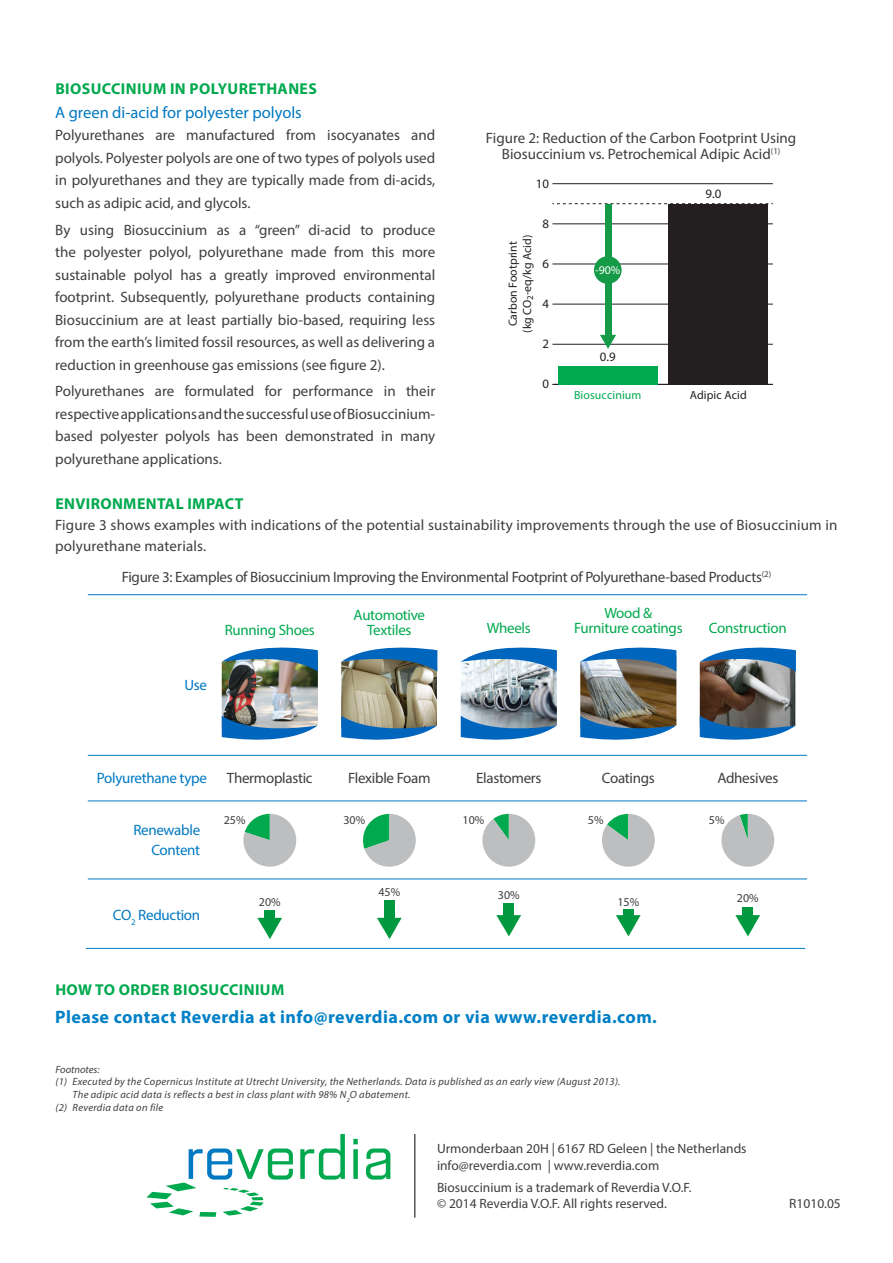
<style>
.page{position:relative;width:893px;height:1263px;background:#fff}
.page>*{position:absolute;margin:0;border:0;box-sizing:border-box;transform-origin:0 0}
.body_text_smaller{font:700 18px "Myriad Pro";letter-spacing:.025em;color:#0080c6}
.body_text_smaller-2{font:16.5px "Myriad Pro";color:#0079c2}
.body_text_smaller-3{font:700 15.75px "Myriad Pro";letter-spacing:.025em;color:#00a94e}
.body_text_smaller-4{font:15px/22.5px "Myriad Pro";color:#3e3e3f;text-align:justify}
.body_text_smaller-5{font:15px "Myriad Pro";letter-spacing:-.02em;color:#3e3e3f}
.Figure_title{font:15px/16.5px "Myriad Pro";color:#3e3e3f;text-align:center}
.body_text_smaller-6{font:15px/15px "Myriad Pro";letter-spacing:-.02em;color:#00a94e;text-align:center}
.body_text_smaller-7{font:15px/19.5px "Myriad Pro";letter-spacing:-.02em;color:#0079c2;text-align:right}
.caption_bottom{font:13.5px "Myriad Pro";color:#3e3e3f}
.t1{font:12.9px "Myriad Pro";color:#231f20}
.body_text_smaller-8{font:12px "Myriad Pro";color:#3e3e3f}
.t2{font:11.85px/14.2px "Myriad Pro";color:#231f20;text-align:center}
.t3{font:11.85px "Myriad Pro";letter-spacing:.01em;color:#00a94e}
.t4{font:11.85px "Myriad Pro";color:#fff}
.caption_bottom-2{font:italic 10.5px "Myriad Pro";letter-spacing:.025em;color:#3e3e3f}
.caption_bottom-3{font:italic 10.5px "Myriad Pro";color:#3e3e3f}
</style>
<div class="page">
<svg style="left:363px;top:814px;width:53px;height:53px"></svg>
<svg style="left:482px;top:814px;width:53px;height:53px"></svg>
<svg style="left:721px;top:814px;width:53px;height:53px"></svg>
<svg style="left:243px;top:814px;width:53px;height:53px"></svg>
<svg style="left:602px;top:814px;width:53px;height:53px"></svg>
<div style="left:265px;top:910px;width:10px;height:9px;background:#00993f"></div>
<svg style="left:257px;top:918px;width:25px;height:21px"></svg>
<div style="left:623px;top:909px;width:11px;height:8px;background:#00993f"></div>
<svg style="left:616px;top:915px;width:25px;height:21px"></svg>
<div style="left:384px;top:900px;width:11px;height:21px;background:#00993f"></div>
<svg style="left:377px;top:918px;width:25px;height:21px"></svg>
<div style="left:504px;top:904px;width:10px;height:15px;background:#00993f"></div>
<svg style="left:496px;top:915px;width:25px;height:21px"></svg>
<div style="left:743px;top:908px;width:10px;height:9px;background:#00993f"></div>
<svg style="left:735px;top:915px;width:25px;height:21px"></svg>
<hr style="left:88px;top:755px;width:719px;height:1px;background:#0079c2">
<hr style="left:88px;top:800px;width:719px;height:1px;background:#0079c2">
<hr style="left:88px;top:878px;width:719px;height:1px;background:#0079c2">
<hr style="left:86px;top:948px;width:719px;height:1px;background:#0079c2">
<hr style="left:88px;top:594px;width:719px;height:1px;background:#0079c2">
<img style="left:222px;top:672px;width:96px;height:44px">
<svg style="left:222px;top:716px;width:96px;height:24px;background:#6492b9"></svg>
<svg style="left:222px;top:647px;width:96px;height:25px;background:#618fac"></svg>
<img style="left:341px;top:672px;width:96px;height:44px">
<svg style="left:341px;top:716px;width:96px;height:24px;background:#648eaa"></svg>
<svg style="left:341px;top:647px;width:96px;height:25px;background:#58809b"></svg>
<img style="left:461px;top:672px;width:96px;height:44px">
<svg style="left:461px;top:716px;width:96px;height:24px;background:#5b8db8"></svg>
<svg style="left:461px;top:647px;width:96px;height:25px"></svg>
<img style="left:580px;top:672px;width:96px;height:44px">
<svg style="left:580px;top:716px;width:96px;height:24px;background:#4e7491"></svg>
<svg style="left:580px;top:647px;width:96px;height:25px"></svg>
<img style="left:700px;top:672px;width:95px;height:44px">
<svg style="left:700px;top:716px;width:96px;height:24px;background:#4b789f"></svg>
<svg style="left:700px;top:647px;width:96px;height:25px;background:#5f89ae"></svg>
<hr style="left:552px;top:384px;width:221px;height:1px;background:#231f20">
<hr style="left:552px;top:344px;width:221px;height:1px;background:#231f20">
<hr style="left:552px;top:304px;width:221px;height:1px;background:#231f20">
<hr style="left:552px;top:263px;width:221px;height:1px;background:#231f20">
<hr style="left:552px;top:223px;width:221px;height:1px;background:#231f20">
<hr style="left:552px;top:183px;width:221px;height:1px;background:#231f20">
<svg style="left:552px;top:203px;width:221px;height:1px"></svg>
<div style="left:558px;top:366px;width:99px;height:18px;background:#00a94e"></div>
<div style="left:668px;top:204px;width:99px;height:180px;background:#231f20"></div>
<div style="left:605px;top:204px;width:6px;height:132px;background:#159b48"></div>
<svg style="left:600px;top:335px;width:16px;height:14px"></svg>
<div style="left:594px;top:256px;width:28px;height:28px;background:#159b48;border-radius:50%"></div>
<svg style="left:300px;top:1134px;width:45px;height:45px"></svg>
<svg style="left:353px;top:1139px;width:5px;height:40px"></svg>
<svg style="left:366px;top:1148px;width:24px;height:31px"></svg>
<svg style="left:146px;top:1148px;width:147px;height:69px"></svg>
<hr style="left:414px;top:1134px;width:2px;height:83px;background:#3e3e3f">
<p class="body_text_smaller-3" style="left:55px;top:79px;width:263px">BIOSUCCINIUM IN POLYURETHANES</p>
<p class="body_text_smaller-2" style="left:55px;top:102px;width:248px">A green di-acid for polyester polyols</p>
<p class="body_text_smaller-4" style="left:55px;top:124px;width:382px">Polyurethanes are manufactured from isocyanates and polyols. Polyester polyols are one of two types of polyols used in polyurethanes and they are typically made from di-acids, such as adipic acid, and glycols.</p>
<p class="body_text_smaller-4" style="left:55px;top:218px;width:382px">By using Biosuccinium as a “green” di-acid to produce the polyester polyol, polyurethane made from this more sustainable polyol has a greatly improved environmental footprint. Subsequently, polyurethane products containing Biosuccinium are at least partially bio-based, requiring less from the earth’s limited fossil resources, as well as delivering a reduction in greenhouse gas emissions (see figure 2).</p>
<p class="body_text_smaller-4" style="left:55px;top:380px;width:382px">Polyurethanes are formulated for performance in their respective applications and the successful use of Biosuccinium&shy;based polyester polyols has been demonstrated in many polyurethane applications.</p>
<p class="Figure_title" style="left:486px;top:129px;width:312px">Figure 2: Reduction of the Carbon Footprint Using<br>Biosuccinium vs. Petrochemical Adipic Acid<sup>(1)</sup></p>
<p class="t1" style="left:536px;top:175px;width:15px">10</p>
<p class="t2" style="left:506px;top:333px;width:99px;rotate:-90deg">Carbon Footprint (kg CO<sub>2</sub>-eq/kg Acid)</p>
<p class="t1" style="left:542px;top:215px;width:8px">8</p>
<p class="t1" style="left:542px;top:256px;width:8px">6</p>
<p class="t1" style="left:542px;top:296px;width:8px">4</p>
<p class="t1" style="left:542px;top:336px;width:8px">2</p>
<p class="t1" style="left:542px;top:376px;width:8px">0</p>
<p class="t4" style="left:595px;top:263px;width:27px">-90%</p>
<p class="t1" style="left:600px;top:348px;width:17px">0.9</p>
<p class="t1" style="left:705px;top:186px;width:17px">9.0</p>
<p class="t3" style="left:574px;top:387px;width:69px">Biosuccinium</p>
<p class="t2" style="left:690px;top:387px;width:59px">Adipic Acid</p>
<p class="body_text_smaller-3" style="left:55px;top:493px;width:190px">ENVIRONMENTAL IMPACT</p>
<p class="body_text_smaller-4" style="left:55px;top:514px;width:784px;line-height:21px">Figure 3 shows examples with indications of the potential sustainability improvements through the use of Biosuccinium in polyurethane materials.</p>
<p class="body_text_smaller-5" style="left:122px;top:568px;width:651px">Figure 3: Examples of Biosuccinium Improving the Environmental Footprint of Polyurethane-based Products<sup>(2)</sup></p>
<p class="body_text_smaller-6" style="left:225px;top:623px;width:92px">Running Shoes</p>
<p class="body_text_smaller-6" style="left:604px;top:605px;width:49px">Wood &amp;</p>
<p class="body_text_smaller-6" style="left:574px;top:620px;width:110px">Furniture coatings</p>
<p class="body_text_smaller-6" style="left:354px;top:608px;width:73px">Automotive<br>Textiles</p>
<p class="body_text_smaller-6" style="left:487px;top:620px;width:45px">Wheels</p>
<p class="body_text_smaller-6" style="left:709px;top:620px;width:79px">Construction</p>
<p class="body_text_smaller-7" style="left:184px;top:675px;width:24px">Use</p>
<p class="body_text_smaller-7" style="left:97px;top:768px;width:111px">Polyurethane type</p>
<p class="body_text_smaller-5" style="left:227px;top:769px;width:87px">Thermoplastic</p>
<p class="body_text_smaller-7" style="left:133px;top:820px;width:68px">Renewable<br>Content</p>
<p class="body_text_smaller-8" style="left:224px;top:813px;width:23px">25%</p>
<p class="body_text_smaller-5" style="left:348px;top:769px;width:84px">Flexible Foam</p>
<p class="body_text_smaller-5" style="left:476px;top:769px;width:67px">Elastomers</p>
<p class="body_text_smaller-5" style="left:602px;top:769px;width:54px">Coatings</p>
<p class="body_text_smaller-5" style="left:717px;top:769px;width:62px">Adhesives</p>
<p class="body_text_smaller-8" style="left:343px;top:813px;width:23px">30%</p>
<p class="body_text_smaller-8" style="left:462px;top:813px;width:23px">10%</p>
<p class="body_text_smaller-8" style="left:588px;top:813px;width:17px">5%</p>
<p class="body_text_smaller-8" style="left:709px;top:813px;width:17px">5%</p>
<p class="body_text_smaller-7" style="left:113px;top:905px;width:89px">CO<sub>2</sub> Reduction</p>
<p class="body_text_smaller-8" style="left:378px;top:884px;width:23px">45%</p>
<p class="body_text_smaller-8" style="left:498px;top:887px;width:23px">30%</p>
<p class="body_text_smaller-8" style="left:737px;top:890px;width:23px">20%</p>
<p class="body_text_smaller-8" style="left:259px;top:895px;width:23px">20%</p>
<p class="body_text_smaller-8" style="left:617px;top:895px;width:23px">15%</p>
<p class="body_text_smaller-3" style="left:55px;top:980px;width:230px">HOW TO ORDER BIOSUCCINIUM</p>
<p class="body_text_smaller" style="left:55px;top:1005px;width:603px">Please contact Reverdia at info@reverdia.com or via www.reverdia.com.</p>
<p class="caption_bottom-3" style="left:56px;top:1063px;width:46px">Footnotes:</p>
<p class="caption_bottom-2" style="left:56px;top:1075px;width:566px">(1) Executed by the Copernicus Institute at Utrecht University, the Netherlands. Data is published as an early view (August 2013).</p>
<p class="caption_bottom-2" style="left:73px;top:1088px;width:339px">The adipic acid data is reflects a best in class plant with 98% N<sub>2</sub>O abatement.</p>
<p class="caption_bottom-2" style="left:56px;top:1101px;width:109px">(2) Reverdia data on file</p>
<p class="caption_bottom" style="left:437px;top:1140px;width:311px">Urmonderbaan 20H | 6167 RD Geleen | the Netherlands</p>
<p class="caption_bottom" style="left:437px;top:1157px;width:224px">info@reverdia.com | www.reverdia.com</p>
<p class="caption_bottom" style="left:437px;top:1179px;width:256px">Biosuccinium is a trademark of Reverdia V.O.F.</p>
<p class="caption_bottom" style="left:437px;top:1195px;width:231px">© 2014 Reverdia V.O.F. All rights reserved.</p>
<p class="caption_bottom" style="left:789px;top:1195px;width:53px">R1010.05</p>
</div>
